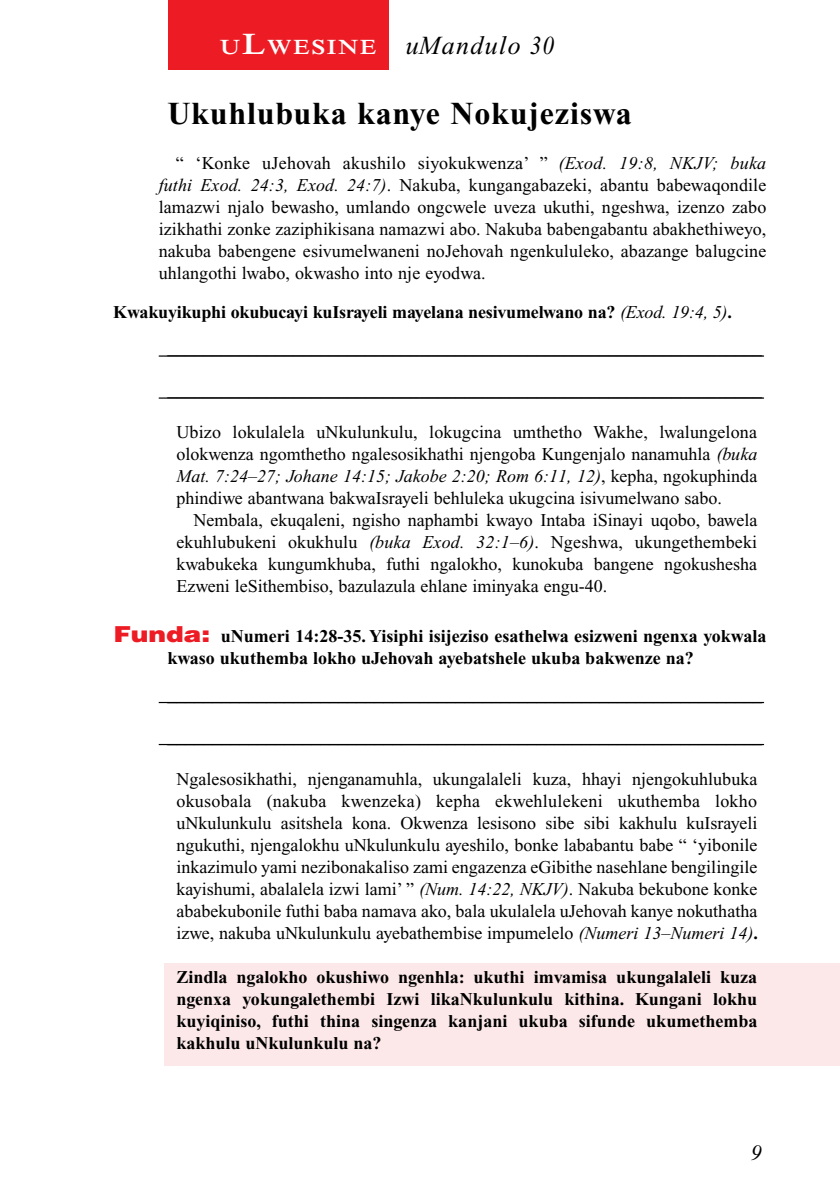
<style>
.page{position:relative;width:840px;height:1191px;background:#fff}
.page>*{position:absolute;margin:0;border:0;box-sizing:border-box;transform-origin:0 0}
.t1{font:700 32px "Times New Roman PS Std";letter-spacing:.025em;color:#000}
.t2{font:italic 26px "Times New Roman PS Std";letter-spacing:.05em;color:#000}
.t3{font:italic 22px "Times New Roman PS Std";color:#000}
.t4{font:600 21px "Times NRMT Std";letter-spacing:.07em;color:#fff;scale:1.1 1}
.t5{font:18px/22px "Times New Roman PS Std";color:#000;text-align:justify}
.t6{font:700 18px/22px "Times New Roman PS Std";color:#000}
.s1{font-size:30px}
.s2{font-style:italic}
.s3{font-weight:700}
.s4{font-family:"Helvetica LT Std";font-weight:900;font-size:22px;color:#ed1c24}
</style>
<div class="page">
<div style="left:168px;top:0;width:220px;height:69px;background:#ed1c24"></div>
<div style="left:164px;top:963px;width:675px;height:103px;background:#fde8e9"></div>
<hr style="left:159px;top:355px;width:604px;height:2px;background:#000">
<hr style="left:159px;top:397px;width:604px;height:2px;background:#000">
<hr style="left:159px;top:702px;width:604px;height:1px;background:#000">
<hr style="left:159px;top:744px;width:604px;height:1px;background:#000">
<p class="t4" style="left:220px;top:35px;width:144px">U<span class="s1">L</span>WESINE</p>
<h2 class="t2" style="left:406px;top:31px;width:150px">uMandulo 30</h2>
<h1 class="t1" style="left:167px;top:96px;width:465px">Ukuhlubuka kanye Nokujeziswa</h1>
<p class="t5" style="left:159px;top:151px;width:609px;text-indent:17px">“ ‘Konke uJehovah akushilo siyokukwenza’ ” <span class="s2">(Exod. 19:8, NKJV; buka futhi Exod. 24:3, Exod. 24:7)</span>. Nakuba, kungangabazeki, abantu babewaqondile lamazwi njalo bewasho, umlando ongcwele uveza ukuthi, ngeshwa, izenzo zabo izikhathi zonke zaziphikisana namazwi abo. Nakuba babengabantu abakhethiweyo, nakuba babengene esivumelwaneni noJehovah ngenkululeko, abazange balugcine uhlangothi lwabo, okwasho into nje eyodwa.</p>
<p class="t5" style="left:167px;top:293px;width:595px;line-height:36.6px;text-indent:-54px"><span class="s3">Kwakuyikuphi okubucayi kuIsrayeli mayelana nesivumelwano na?</span> <span class="s2">(Exod. 19:4, 5)</span><span class="s3">. </span>__________________________________________________________________</p>
<p class="t5" style="left:167px;top:379px;width:595px">__________________________________________________________________</p>
<p class="t5" style="left:176px;top:421px;width:582px">Ubizo lokulalela uNkulunkulu, lokugcina umthetho Wakhe, lwalungelona olokwenza ngomthetho ngalesosikhathi njengoba Kungenjalo nanamuhla <span class="s2">(buka Mat. 7:24–27; Johane 14:15; Jakobe 2:20; Rom 6:11, 12)</span>, kepha, ngokuphinda phindiwe abantwana bakwaIsrayeli behluleka ukugcina isivumelwano sabo.</p>
<p class="t5" style="left:176px;top:509px;width:582px;text-indent:17px">Nembala, ekuqaleni, ngisho naphambi kwayo Intaba iSinayi uqobo, bawela ekuhlubukeni okukhulu <span class="s2">(buka Exod. 32:1–6)</span>. Ngeshwa, ukungethembeki kwabukeka kungumkhuba, futhi ngalokho, kunokuba bangene ngokushesha Ezweni leSithembiso, bazulazula ehlane iminyaka engu-40.</p>
<p class="t6" style="left:167px;top:625px;width:600px;text-indent:-54px"><span class="s4">Funda:</span> uNumeri 14:28-35. Yisiphi isijeziso esathelwa esizweni ngenxa yokwala kwaso ukuthemba lokho uJehovah ayebatshele ukuba bakwenze na?</p>
<p class="t5" style="left:176px;top:767px;width:582px">Ngalesosikhathi, njenganamuhla, ukungalaleli kuza, hhayi njengokuhlubuka okusobala (nakuba kwenzeka) kepha ekwehlulekeni ukuthemba lokho uNkulunkulu asitshela kona. Okwenza lesisono sibe sibi kakhulu kuIsrayeli ngukuthi, njengalokhu uNkulunkulu ayeshilo, bonke lababantu babe “ ‘yibonile inkazimulo yami nezibonakaliso zami engazenza eGibithe nasehlane bengilingile kayishumi, abalalela izwi lami’ ” <span class="s2">(Num. 14:22, NKJV)</span>. Nakuba bekubone konke ababekubonile futhi baba namava ako, bala ukulalela uJehovah kanye nokuthatha izwe, nakuba uNkulunkulu ayebathembise impumelelo <span class="s2">(Numeri 13–Numeri 14)</span><span class="s3">.</span></p>
<p class="t6" style="left:176px;top:965px;width:582px;text-align:justify">Zindla ngalokho okushiwo ngenhla: ukuthi imvamisa ukungalaleli kuza ngenxa yokungalethembi Izwi likaNkulunkulu kithina. Kungani lokhu kuyiqiniso, futhi thina singenza kanjani ukuba sifunde ukumethemba kakhulu uNkulunkulu na?</p>
<p class="t3" style="left:750px;top:1140px;width:12px">9</p>
</div>
